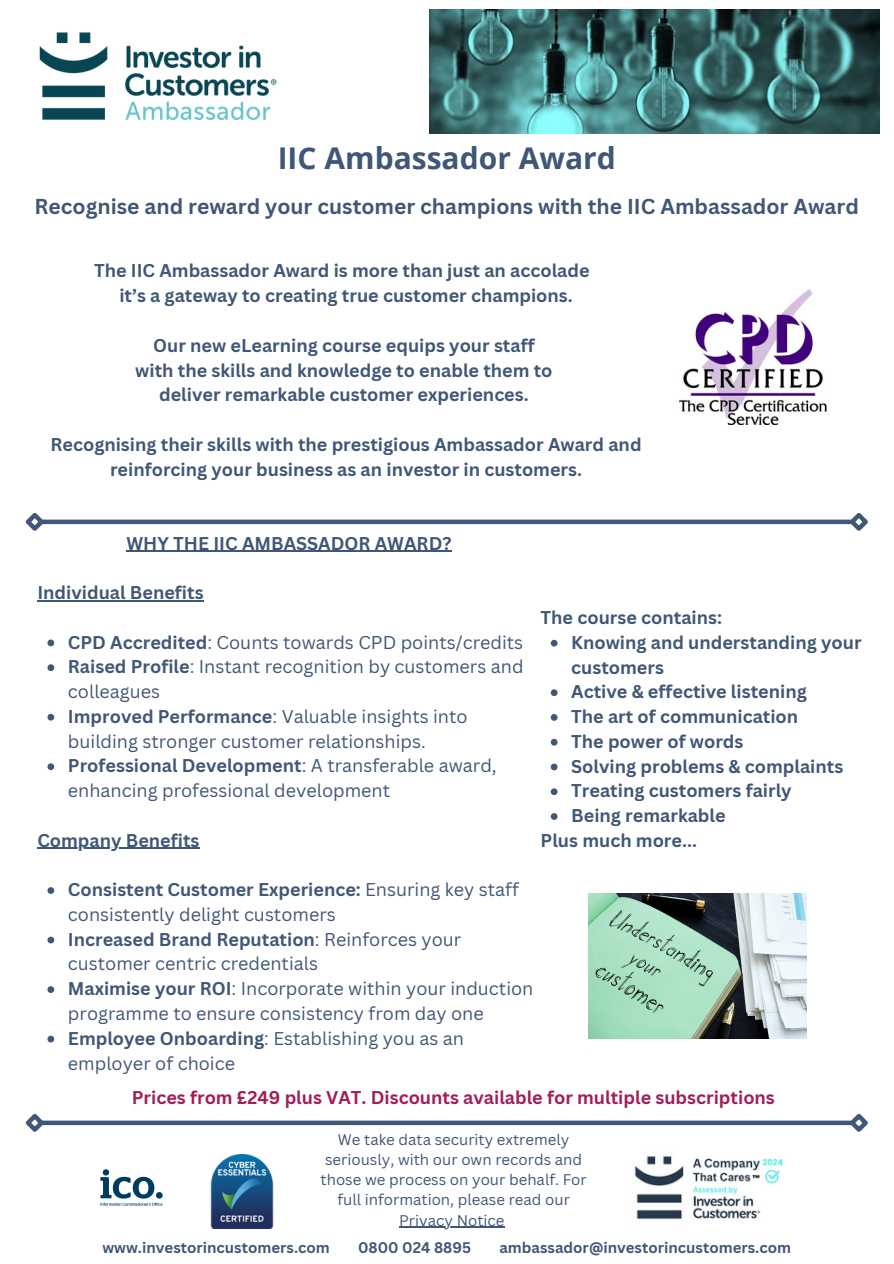
<style>
.page{position:relative;width:894px;height:1264px;background:#fff}
.page>*{position:absolute;margin:0;border:0;box-sizing:border-box;transform-origin:0 0}
.t1{font:700 30px "Open Sans";color:#405776}
.t2{font:700 21px "Canva Sans";color:#405776}
.t3{font:700 18px/24.8px "Canva Sans";color:#405776;text-align:center}
.t4{font:18px/24.8px "Canva Sans";color:#405776}
.t5{font:700 18px "Canva Sans";color:#a01e59}
.t6{font:15px/20.2px "Canva Sans";color:#405776;text-align:center}
.t7{font:700 15px "Canva Sans";color:#405776}
.s1{font-weight:700}
</style>
<div class="page">
<img style="left:429px;top:9px;width:450px;height:124px">
<img style="left:100px;top:1169px;width:63px;height:37px">
<img style="left:210px;top:1154px;width:64px;height:73px">
<div style="left:40px;top:1120px;width:813px;height:5px;background:#405776"></div>
<svg style="left:25px;top:1113px;width:23px;height:19px"></svg>
<svg style="left:845px;top:1113px;width:23px;height:19px"></svg>
<div style="left:40px;top:519px;width:813px;height:5px;background:#405776"></div>
<svg style="left:25px;top:512px;width:23px;height:19px"></svg>
<svg style="left:845px;top:512px;width:23px;height:19px"></svg>
<img style="left:39px;top:32px;width:238px;height:88px">
<img style="left:679px;top:290px;width:147px;height:135px">
<img style="left:588px;top:893px;width:218px;height:145px">
<img style="left:634px;top:1156px;width:149px;height:63px">
<hr style="left:126px;top:550px;width:325px;height:1px;background:#405776">
<hr style="left:37px;top:600px;width:166px;height:1px;background:#405776">
<svg style="left:47px;top:639px;width:7px;height:7px"></svg>
<svg style="left:47px;top:664px;width:7px;height:7px"></svg>
<svg style="left:47px;top:713px;width:7px;height:7px"></svg>
<svg style="left:47px;top:763px;width:7px;height:7px"></svg>
<hr style="left:37px;top:847px;width:162px;height:1px;background:#405776">
<svg style="left:47px;top:887px;width:7px;height:6px"></svg>
<svg style="left:47px;top:936px;width:7px;height:7px"></svg>
<svg style="left:47px;top:986px;width:7px;height:6px"></svg>
<svg style="left:47px;top:1035px;width:7px;height:7px"></svg>
<hr style="left:399px;top:1226px;width:105px;height:1px;background:#405776">
<svg style="left:550px;top:639px;width:7px;height:7px"></svg>
<svg style="left:550px;top:689px;width:7px;height:7px"></svg>
<svg style="left:550px;top:714px;width:7px;height:6px"></svg>
<svg style="left:550px;top:738px;width:7px;height:7px"></svg>
<svg style="left:550px;top:763px;width:7px;height:7px"></svg>
<svg style="left:550px;top:788px;width:7px;height:7px"></svg>
<svg style="left:550px;top:813px;width:7px;height:6px"></svg>
<h3 class="t1" style="left:277px;top:137px;width:339px">IIC Ambassador Award</h3>
<p class="t2" style="left:35px;top:191px;width:825px">Recognise and reward your customer champions with the IIC Ambassador Award</p>
<h4 class="t3" style="left:94px;top:258px;width:497px">The IIC Ambassador Award is more than just an accolade it’s a gateway to creating true customer champions.</h4>
<p class="t3" style="left:135px;top:332px;width:418px">Our new eLearning course equips your staff with the skills and knowledge to enable them to deliver remarkable customer experiences.</p>
<p class="t3" style="left:50px;top:431px;width:592px">Recognising their skills with the prestigious Ambassador Award and reinforcing your business as an investor in customers.</p>
<p class="t3" style="left:126px;top:530px;width:326px">WHY THE IIC AMBASSADOR AWARD?</p>
<p class="t3" style="left:37px;top:579px;width:168px">Individual Benefits</p>
<h5 class="t4" style="left:68px;top:629px;width:456px"><span class="s1">CPD Accredited</span>: Counts towards CPD points/credits</h5>
<h4 class="t4" style="left:68px;top:654px;width:457px"><span class="s1">Raised Profile</span>: Instant recognition by customers and colleagues</h4>
<p class="t4" style="left:68px;top:703px;width:401px"><span class="s1">Improved Performance</span>: Valuable insights into building stronger customer relationships.</p>
<p class="t4" style="left:68px;top:753px;width:430px"><span class="s1">Professional Development</span>: A transferable award, enhancing professional development</p>
<p class="t3" style="left:37px;top:827px;width:164px">Company Benefits</p>
<h4 class="t4" style="left:68px;top:876px;width:452px"><span class="s1">Consistent Customer Experience:</span> Ensuring key staff consistently delight customers</h4>
<p class="t4" style="left:68px;top:926px;width:395px"><span class="s1">Increased Brand Reputation</span>: Reinforces your customer centric credentials</p>
<p class="t4" style="left:68px;top:975px;width:467px"><span class="s1">Maximise your ROI</span>: Incorporate within your induction programme to ensure consistency from day one</p>
<p class="t4" style="left:68px;top:1025px;width:397px"><span class="s1">Employee Onboarding</span>: Establishing you as an employer of choice</p>
<p class="t5" style="left:132px;top:1085px;width:644px">Prices from £249 plus VAT. Discounts available for multiple subscriptions</p>
<h4 class="t3" style="left:540px;top:604px;width:183px">The course contains:</h4>
<p class="t3" style="left:571px;top:629px;width:292px;text-align:left">Knowing and understanding your customers</p>
<h4 class="t3" style="left:571px;top:679px;width:237px">Active &amp; effective listening</h4>
<p class="t3" style="left:571px;top:703px;width:228px">The art of communication</p>
<p class="t3" style="left:571px;top:728px;width:174px">The power of words</p>
<p class="t3" style="left:571px;top:753px;width:273px">Solving problems &amp; complaints</p>
<p class="t3" style="left:571px;top:778px;width:222px">Treating customers fairly</p>
<h6 class="t3" style="left:540px;top:802px;width:186px;text-align:left;text-indent:31px">Being remarkable<br>Plus much more...</h6>
<p class="t6" style="left:320px;top:1128px;width:267px">We take data security extremely seriously, with our own records and those we process on your behalf. For full information, please read our</p>
<p class="t6" style="left:399px;top:1209px;width:107px">Privacy Notice</p>
<p class="t7" style="left:102px;top:1237px;width:229px">www.investorincustomers.com</p>
<p class="t7" style="left:358px;top:1237px;width:114px">0800 024 8895</p>
<p class="t7" style="left:499px;top:1237px;width:293px">ambassador@investorincustomers.com</p>
</div>
